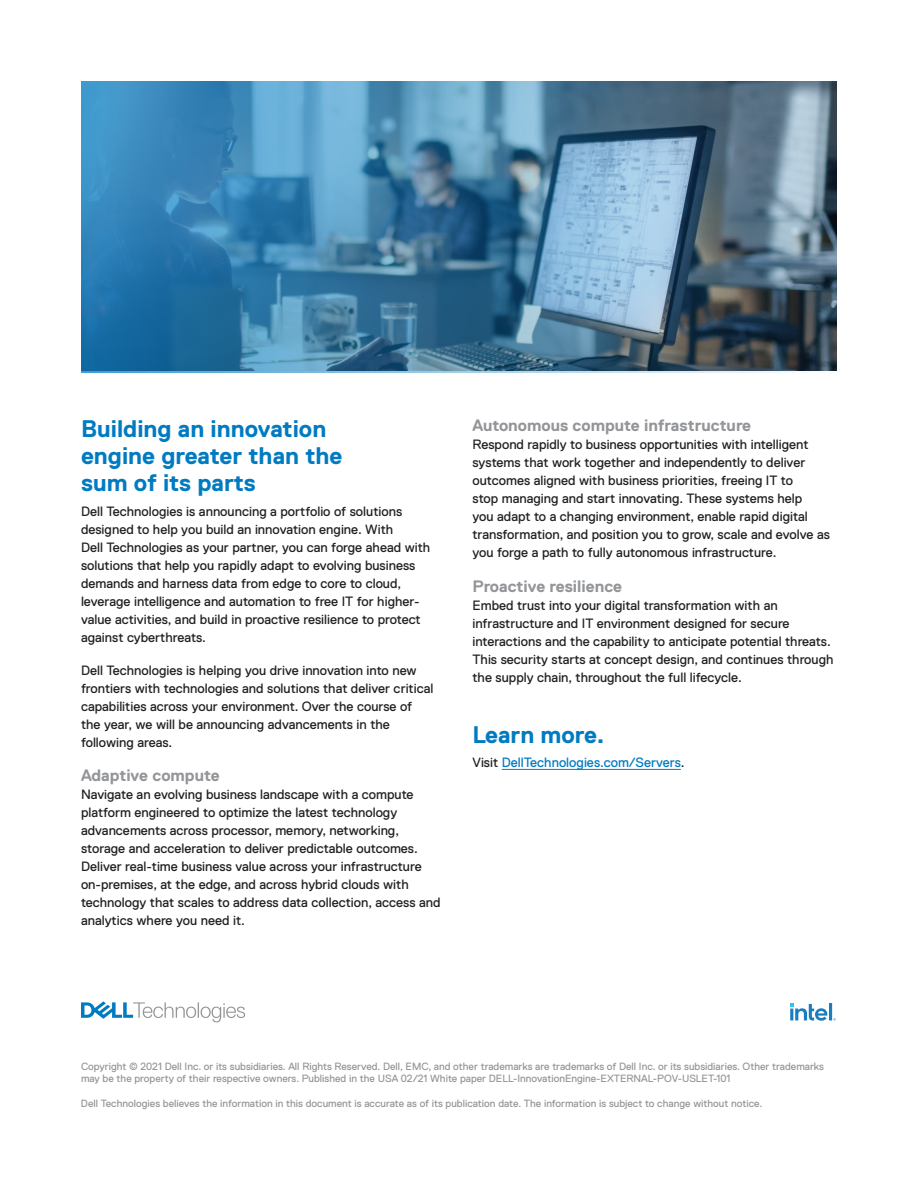
<style>
.page{position:relative;width:918px;height:1188px;background:#fff}
.page>*{position:absolute;margin:0;border:0;box-sizing:border-box;transform-origin:0 0}
.t1{font:700 24px/27px "Dell Replica";color:#007bc2}
.t2{font:700 16.5px "Dell Replica";color:#939598}
.t3{font:13.5px/18px "Dell Replica";color:#231f20}
.t4{font:13.5px "Dell Replica";color:#007bc2}
.t5{font:10.5px/12px "Dell Replica";color:#939598}
.s1{color:#231f20}
</style>
<div class="page">
<img style="left:81px;top:81px;width:756px;height:292px">
<svg style="left:81px;top:1001px;width:164px;height:21px"></svg>
<hr style="left:502px;top:769px;width:179px;height:1px;background:#007bc2">
<svg style="left:790px;top:1003px;width:46px;height:18px"></svg>
<h1 class="t1" style="left:81px;top:416px;width:263px">Building an innovation engine greater than the sum of its parts</h1>
<p class="t3" style="left:81px;top:502px;width:351px">Dell Technologies is announcing a portfolio of solutions designed to help you build an innovation engine. With<br>Dell Technologies as your partner, you can forge ahead with solutions that help you rapidly adapt to evolving business demands and harness data from edge to core to cloud, leverage intelligence and automation to free IT for higher&shy;value activities, and build in proactive resilience to protect against cyberthreats.</p>
<p class="t3" style="left:81px;top:661px;width:354px">Dell Technologies is helping you drive innovation into new frontiers with technologies and solutions that deliver critical capabilities across your environment. Over the course of the year, we will be announcing advancements in the following areas.</p>
<p class="t2" style="left:81px;top:767px;width:140px">Adaptive compute</p>
<p class="t3" style="left:81px;top:786px;width:361px">Navigate an evolving business landscape with a compute platform engineered to optimize the latest technology advancements across processor, memory, networking, storage and acceleration to deliver predictable outcomes.<br>Deliver real-time business value across your infrastructure on-premises, at the edge, and across hybrid clouds with technology that scales to address data collection, access and analytics where you need it.</p>
<p class="t2" style="left:472px;top:417px;width:280px">Autonomous compute infrastructure</p>
<p class="t3" style="left:472px;top:436px;width:359px">Respond rapidly to business opportunities with intelligent systems that work together and independently to deliver outcomes aligned with business priorities, freeing IT to<br>stop managing and start innovating. These systems help<br>you adapt to a changing environment, enable rapid digital transformation, and position you to grow, scale and evolve as you forge a path to fully autonomous infrastructure.</p>
<p class="t2" style="left:472px;top:577px;width:151px">Proactive resilience</p>
<p class="t3" style="left:472px;top:596px;width:363px">Embed trust into your digital transformation with an infrastructure and IT environment designed for secure interactions and the capability to anticipate potential threats.<br>This security starts at concept design, and continues through the supply chain, throughout the full lifecycle.</p>
<h1 class="t1" style="left:472px;top:721px;width:133px">Learn more.</h1>
<p class="t4" style="left:472px;top:755px;width:214px"><span class="s1">Visit</span> DellTechnologies.com/Servers<span class="s1">.</span></p>
<p class="t5" style="left:81px;top:1060px;width:745px">Copyright © 2021 Dell Inc. or its subsidiaries. All Rights Reserved. Dell, EMC, and other trademarks are trademarks of Dell Inc. or its subsidiaries. Other trademarks may be the property of their respective owners. Published in the USA 02/21 White paper DELL‑InnovationEngine‑EXTERNAL-POV‑USLET‑101</p>
<p class="t5" style="left:81px;top:1097px;width:683px">Dell Technologies believes the information in this document is accurate as of its publication date. The information is subject to change without notice.</p>
</div>
